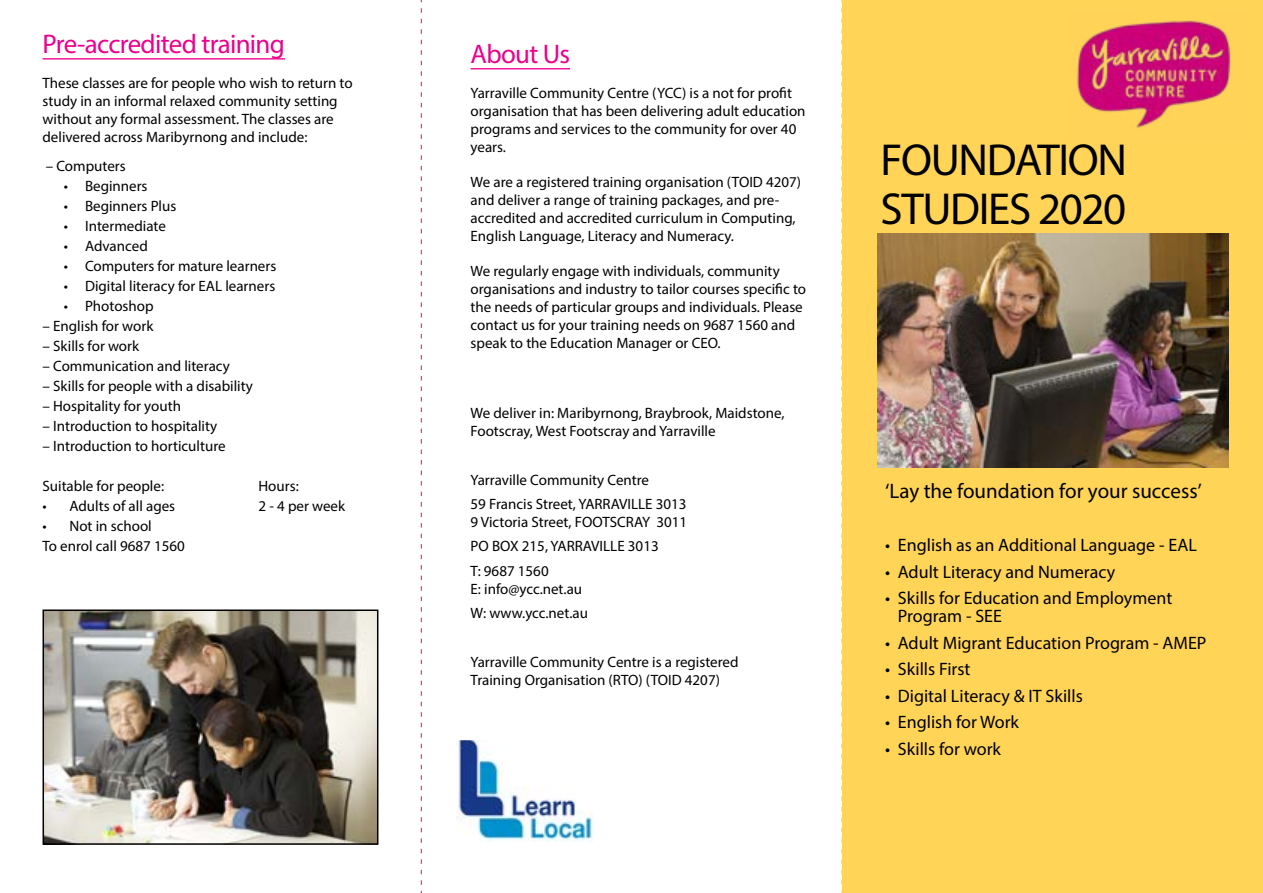
<style>
.page{position:relative;width:1263px;height:893px;background:#fff}
.page>*{position:absolute;margin:0;border:0;box-sizing:border-box;transform-origin:0 0}
.t1{font:45px/48.8px "Myriad Pro";letter-spacing:-.03em;color:#000}
.t2{font:27px "Myriad Pro";letter-spacing:-.025em;color:#ec008c}
.t3{font:21px "Myriad Pro";color:#000}
.t4{font:18px/18px "Myriad Pro";color:#000}
.t5{font:15px/18px "Myriad Pro";color:#000}
</style>
<div class="page">
<svg style="left:421px;top:0;width:1px;height:893px"></svg>
<img style="left:456px;top:741px;width:138px;height:101px">
<div style="left:842px;top:0;width:421px;height:893px;background:#ffd457"></div>
<img style="left:877px;top:234px;width:351px;height:234px">
<img style="left:1077px;top:20px;width:154px;height:108px">
<img style="left:46px;top:612px;width:329px;height:230px">
<div style="left:43px;top:609px;width:335px;height:236px;border:2px solid #000"></div>
<hr style="left:471px;top:68px;width:99px;height:1px;background:#ec008c">
<hr style="left:43px;top:58px;width:242px;height:2px;background:#ec008c">
<h2 class="t2" style="left:43px;top:27px;width:244px">Pre-accredited training</h2>
<p class="t5" style="left:43px;top:74px;width:312px">These classes are for people who wish to return to study in an informal relaxed community setting without any formal assessment. The classes are delivered across Maribyrnong and include:</p>
<p class="t5" style="left:46px;top:157px;width:81px">– Computers</p>
<p class="t5" style="left:64px;top:177px;width:85px">• Beginners</p>
<p class="t5" style="left:64px;top:197px;width:114px">• Beginners Plus</p>
<p class="t5" style="left:64px;top:217px;width:104px">• Intermediate</p>
<p class="t5" style="left:64px;top:237px;width:86px">• Advanced</p>
<p class="t5" style="left:64px;top:257px;width:214px">• Computers for mature learners</p>
<p class="t5" style="left:64px;top:277px;width:213px">• Digital literacy for EAL learners</p>
<p class="t5" style="left:64px;top:297px;width:91px">• Photoshop</p>
<p class="t5" style="left:43px;top:317px;width:112px">– English for work</p>
<p class="t5" style="left:43px;top:337px;width:98px">– Skills for work</p>
<p class="t5" style="left:43px;top:357px;width:189px">– Communication and literacy</p>
<p class="t5" style="left:43px;top:377px;width:212px">– Skills for people with a disability</p>
<p class="t5" style="left:43px;top:397px;width:140px">– Hospitality for youth</p>
<p class="t5" style="left:43px;top:417px;width:176px">– Introduction to hospitality</p>
<p class="t5" style="left:43px;top:437px;width:185px">– Introduction to horticulture</p>
<p class="t5" style="left:43px;top:477px;width:123px">Suitable for people:</p>
<p class="t5" style="left:259px;top:477px;width:42px">Hours:</p>
<p class="t5" style="left:43px;top:497px;width:134px">• Adults of all ages</p>
<p class="t5" style="left:259px;top:497px;width:88px">2 - 4 per week</p>
<p class="t5" style="left:43px;top:516px;width:144px;line-height:20px">• Not in school<br>To enrol call 9687 1560</p>
<h2 class="t2" style="left:471px;top:37px;width:101px">About Us</h2>
<p class="t5" style="left:471px;top:84px;width:336px">Yarraville Community Centre (YCC) is a not for profit organisation that has been delivering adult education programs and services to the community for over 40 years.</p>
<p class="t5" style="left:471px;top:173px;width:332px">We are a registered training organisation (TOID 4207) and deliver a range of training packages, and pre&shy;accredited and accredited curriculum in Computing, English Language, Literacy and Numeracy.</p>
<p class="t5" style="left:471px;top:262px;width:337px">We regularly engage with individuals, community organisations and industry to tailor courses specific to the needs of particular groups and individuals. Please contact us for your training needs on 9687 1560 and speak to the Education Manager or CEO.</p>
<p class="t5" style="left:471px;top:404px;width:315px">We deliver in: Maribyrnong, Braybrook, Maidstone,<br>Footscray, West Footscray and Yarraville</p>
<p class="t5" style="left:471px;top:467px;width:217px;line-height:24.3px">Yarraville Community Centre<br>59 Francis Street, YARRAVILLE 3013</p>
<p class="t5" style="left:471px;top:510px;width:218px;line-height:24.3px">9 Victoria Street, FOOTSCRAY 3011<br>PO BOX 215, YARRAVILLE 3013<br>T: 9687 1560</p>
<p class="t5" style="left:471px;top:576px;width:119px;line-height:24.3px">E: info@ycc.net.au<br>W: www.ycc.net.au</p>
<p class="t5" style="left:471px;top:653px;width:269px">Yarraville Community Centre is a registered<br>Training Organisation (RTO) (TOID 4207)</p>
<h1 class="t1" style="left:880px;top:135px;width:248px">FOUNDATION<br>STUDIES 2020</h1>
<h3 class="t3" style="left:885px;top:478px;width:318px">‘Lay the foundation for your success’</h3>
<p class="t4" style="left:885px;top:536px;width:313px">• English as an Additional Language - EAL</p>
<p class="t4" style="left:885px;top:562px;width:232px">• Adult Literacy and Numeracy</p>
<p class="t4" style="left:898px;top:589px;width:276px;text-indent:-13px">• Skills for Education and Employment<br>Program - SEE</p>
<p class="t4" style="left:885px;top:633px;width:323px">• Adult Migrant Education Program - AMEP</p>
<p class="t4" style="left:885px;top:660px;width:87px">• Skills First</p>
<p class="t4" style="left:885px;top:686px;width:199px">• Digital Literacy &amp; IT Skills</p>
<p class="t4" style="left:885px;top:713px;width:135px">• English for Work</p>
<p class="t4" style="left:885px;top:739px;width:117px">• Skills for work</p>
</div>
